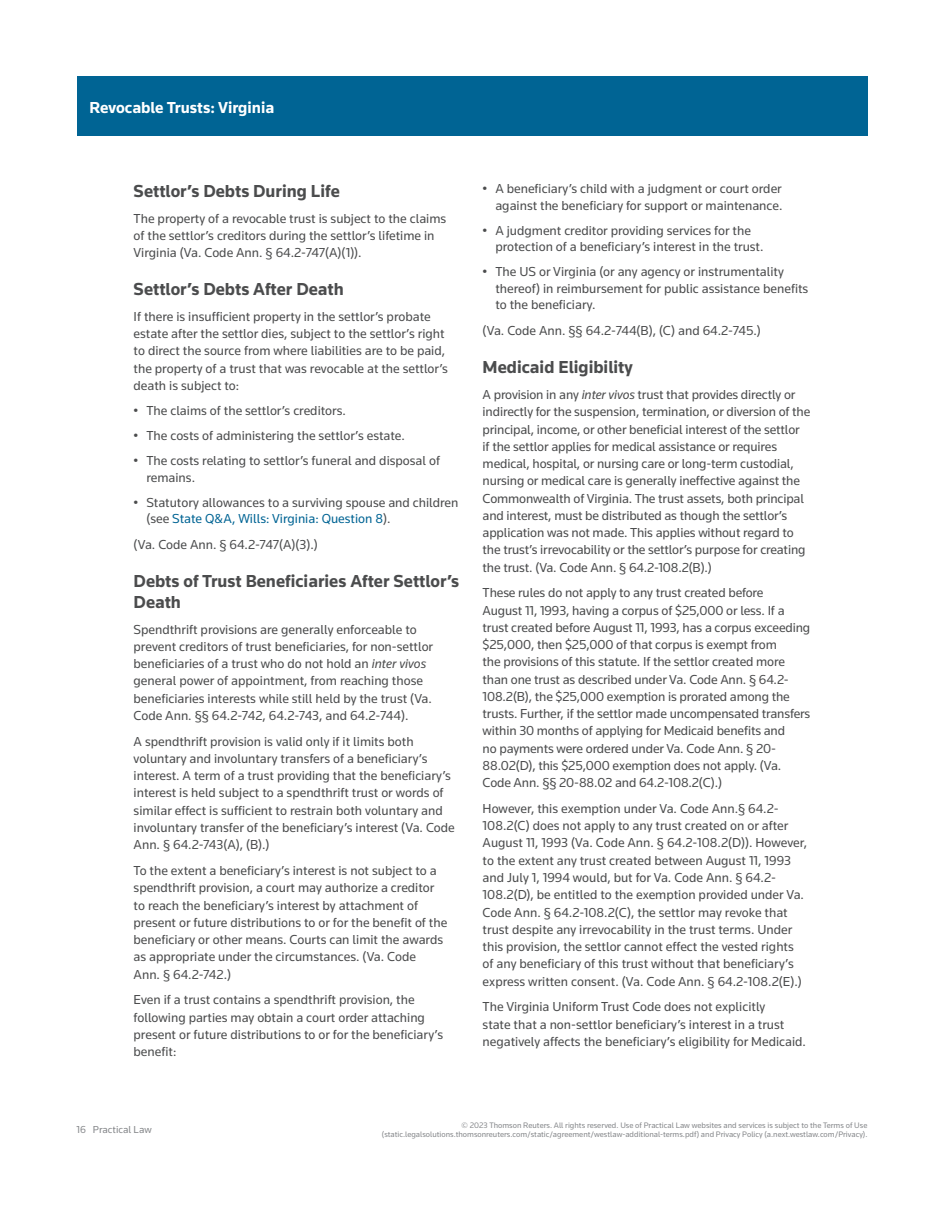
<style>
.page{position:relative;width:944px;height:1214px;background:#fff}
.page>*{position:absolute;margin:0;border:0;box-sizing:border-box;transform-origin:0 0}
.t1{font:700 18px/21px "Knowledge";color:#4b4c4d}
.t2{font:700 16.5px "Knowledge";color:#fff}
.t3{font:13.5px/17.2px "Knowledge";color:#4b4c4d}
.t4{font:10.5px "Knowledge";color:#86888b}
.t5{font:8.25px/9.8px "Knowledge";color:#86888b;text-align:right}
.s1{color:#006494}
.s2{font-style:italic}
</style>
<div class="page">
<div style="left:77px;top:77px;width:790px;height:59px;background:#006494"></div>
<p class="t2" style="left:89px;top:97px;width:186px">Revocable Trusts: Virginia</p>
<h1 class="t1" style="left:134px;top:180px;width:208px">Settlor’s Debts During Life</h1>
<p class="t3" style="left:134px;top:209px;width:314px">The property of a revocable trust is subject to the claims of the settlor’s creditors during the settlor’s lifetime in<br>Virginia (Va. Code Ann. § 64.2-747(A)(1)).</p>
<h1 class="t1" style="left:134px;top:278px;width:212px">Settlor’s Debts After Death</h1>
<p class="t3" style="left:134px;top:307px;width:316px">If there is insufficient property in the settlor’s probate estate after the settlor dies, subject to the settlor’s right to direct the source from where liabilities are to be paid, the property of a trust that was revocable at the settlor’s death is subject to:</p>
<p class="t3" style="left:134px;top:401px;width:214px">• The claims of the settlor’s creditors.</p>
<p class="t3" style="left:134px;top:426px;width:273px">• The costs of administering the settlor’s estate.</p>
<p class="t3" style="left:146px;top:452px;width:295px;line-height:16.5px;text-indent:-13px">• The costs relating to settlor’s funeral and disposal of remains.</p>
<p class="t3" style="left:146px;top:493px;width:313px;line-height:16.5px;text-indent:-13px">• Statutory allowances to a surviving spouse and children (see <span class="s1">State Q&amp;A, Wills: Virginia: Question 8</span>).</p>
<p class="t3" style="left:134px;top:535px;width:186px">(Va. Code Ann. § 64.2-747(A)(3).)</p>
<h1 class="t1" style="left:134px;top:570px;width:327px">Debts of Trust Beneficiaries After Settlor’s<br>Death</h1>
<p class="t3" style="left:134px;top:620px;width:301px">Spendthrift provisions are generally enforceable to prevent creditors of trust beneficiaries, for non-settlor beneficiaries of a trust who do not hold an <span class="s2">inter vivos </span>general power of appointment, from reaching those beneficiaries interests while still held by the trust (Va.<br>Code Ann. §§ 64.2-742, 64.2-743, and 64.2-744).</p>
<p class="t3" style="left:134px;top:732px;width:323px">A spendthrift provision is valid only if it limits both voluntary and involuntary transfers of a beneficiary’s interest. A term of a trust providing that the beneficiary’s interest is held subject to a spendthrift trust or words of similar effect is sufficient to restrain both voluntary and involuntary transfer of the beneficiary’s interest (Va. Code Ann. § 64.2-743(A), (B).)</p>
<p class="t3" style="left:134px;top:861px;width:315px">To the extent a beneficiary’s interest is not subject to a spendthrift provision, a court may authorize a creditor to reach the beneficiary’s interest by attachment of present or future distributions to or for the benefit of the beneficiary or other means. Courts can limit the awards as appropriate under the circumstances. (Va. Code<br>Ann. § 64.2-742.)</p>
<p class="t3" style="left:134px;top:991px;width:311px">Even if a trust contains a spendthrift provision, the following parties may obtain a court order attaching present or future distributions to or for the beneficiary’s benefit:</p>
<p class="t3" style="left:482px;top:180px;width:301px;line-height:16.5px;text-align:right">• A beneficiary’s child with a judgment or court order against the beneficiary for support or maintenance.</p>
<p class="t3" style="left:495px;top:222px;width:270px;line-height:16.5px;text-indent:-13px">• A judgment creditor providing services for the protection of a beneficiary’s interest in the trust.</p>
<p class="t3" style="left:495px;top:263px;width:314px;line-height:16.5px;text-indent:-13px">• The US or Virginia (or any agency or instrumentality thereof) in reimbursement for public assistance benefits to the beneficiary.</p>
<p class="t3" style="left:482px;top:322px;width:280px">(Va. Code Ann. §§ 64.2-744(B), (C) and 64.2-745.)</p>
<h1 class="t1" style="left:482px;top:356px;width:152px">Medicaid Eligibility</h1>
<p class="t3" style="left:482px;top:385px;width:329px">A provision in any <span class="s2">inter vivos</span> trust that provides directly or indirectly for the suspension, termination, or diversion of the principal, income, or other beneficial interest of the settlor<br>if the settlor applies for medical assistance or requires medical, hospital, or nursing care or long-term custodial, nursing or medical care is generally ineffective against the Commonwealth of Virginia. The trust assets, both principal and interest, must be distributed as though the settlor’s application was not made. This applies without regard to the trust’s irrevocability or the settlor’s purpose for creating the trust. (Va. Code Ann. § 64.2-108.2(B).)</p>
<p class="t3" style="left:482px;top:584px;width:329px">These rules do not apply to any trust created before<br>August 11, 1993, having a corpus of $25,000 or less. If a trust created before August 11, 1993, has a corpus exceeding $25,000, then $25,000 of that corpus is exempt from<br>the provisions of this statute. If the settlor created more than one trust as described under Va. Code Ann. § 64.2- 108.2(B), the $25,000 exemption is prorated among the trusts. Further, if the settlor made uncompensated transfers within 30 months of applying for Medicaid benefits and<br>no payments were ordered under Va. Code Ann. § 20- 88.02(D), this $25,000 exemption does not apply. (Va.<br>Code Ann. §§ 20-88.02 and 64.2-108.2(C).)</p>
<p class="t3" style="left:482px;top:799px;width:326px">However, this exemption under Va. Code Ann.§ 64.2- 108.2(C) does not apply to any trust created on or after August 11, 1993 (Va. Code Ann. § 64.2-108.2(D)). However, to the extent any trust created between August 11, 1993 and July 1, 1994 would, but for Va. Code Ann. § 64.2- 108.2(D), be entitled to the exemption provided under Va.<br>Code Ann. § 64.2-108.2(C), the settlor may revoke that trust despite any irrevocability in the trust terms. Under this provision, the settlor cannot effect the vested rights of any beneficiary of this trust without that beneficiary’s express written consent. (Va. Code Ann. § 64.2-108.2(E).)</p>
<p class="t3" style="left:482px;top:998px;width:325px">The Virginia Uniform Trust Code does not explicitly<br>state that a non-settlor beneficiary’s interest in a trust negatively affects the beneficiary’s eligibility for Medicaid.</p>
<p class="t4" style="left:77px;top:1123px;width:77px">16 Practical Law</p>
<p class="t5" style="left:382px;top:1119px;width:487px">© 2023 Thomson Reuters. All rights reserved. Use of Practical Law websites and services is subject to the Terms of Use (static.legalsolutions.thomsonreuters.com/static/agreement/westlaw-additional-terms.pdf) and Privacy Policy (a.next.westlaw.com/Privacy).</p>
</div>
